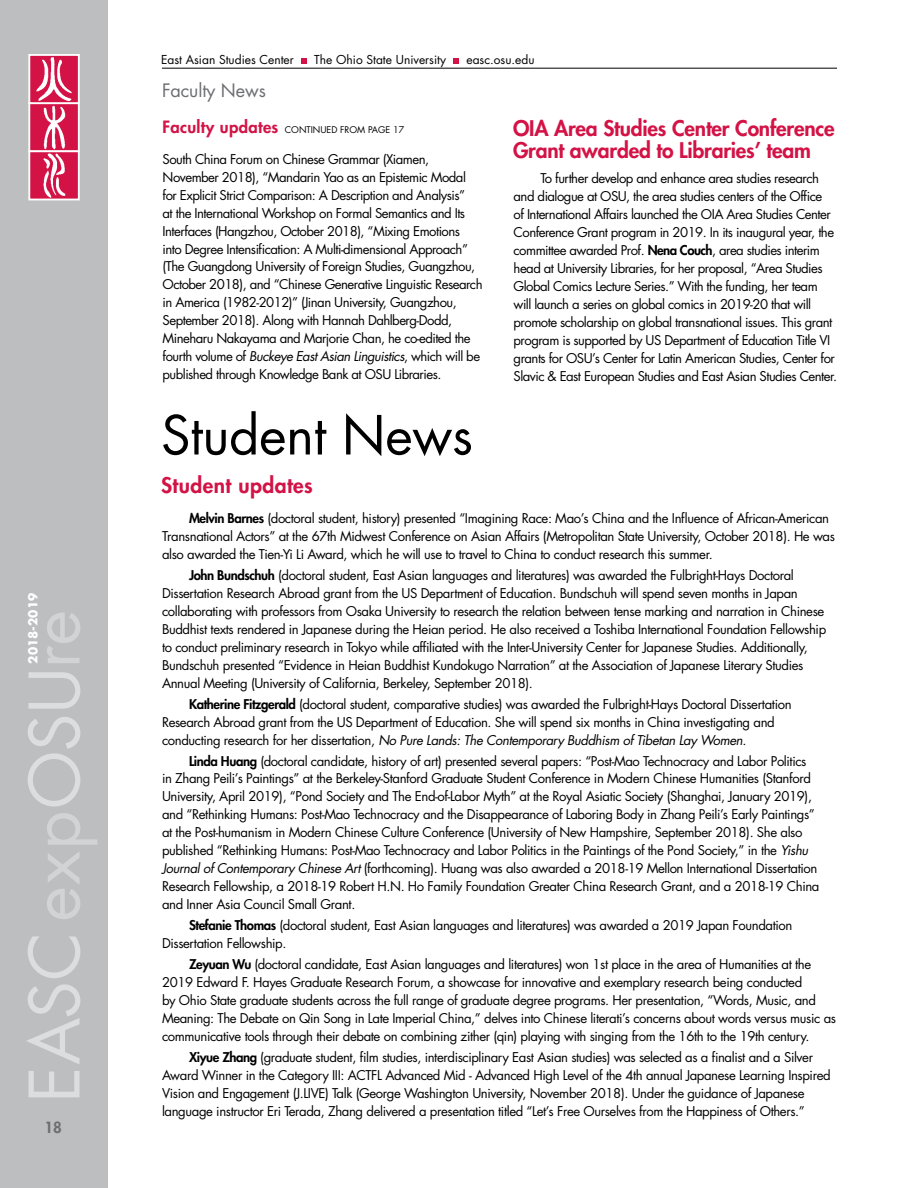
<style>
.page{position:relative;width:918px;height:1188px;background:#fff}
.page>*{position:absolute;margin:0;border:0;box-sizing:border-box;transform-origin:0 0}
.t1{font:67.65px "Futura Std";letter-spacing:.005em;color:#dcddde}
.t2{font:52.5px "Futura Std";letter-spacing:-.005em;color:#000}
.t3{font:800 21px/22.5px "Futura Std";letter-spacing:-.01em;color:#d31245}
.t4{font:800 21px "Futura Std";letter-spacing:.02em;color:#d31245}
.t5{font:18px "Futura Std";letter-spacing:-.005em;color:#6d6e71}
.t6{font:800 15px "Futura Std";color:#6d6e71}
.t7{font:13.2px/18px "Futura Std";letter-spacing:-.03em;color:#000}
.t8{font:12px "Futura Std";color:#000}
.t9{font:700 12px "Futura Std";color:#fff}
.t10{font:9px "Futura Std";color:#000}
.s1{color:#d1d3d4}
.s2{font-weight:800;font-size:16.5px;color:#d31245}
.s3{font-weight:800}
.s4{font-style:italic}
</style>
<div class="page">
<div style="left:0;top:0;width:108px;height:1188px;background:#bcbec0"></div>
<img style="left:32px;top:105px;width:45px;height:44px">
<div style="left:28px;top:102px;width:52px;height:50px;border:2px solid #fff"></div>
<img style="left:31px;top:153px;width:46px;height:44px">
<div style="left:28px;top:150px;width:52px;height:50px;border:2px solid #fff"></div>
<img style="left:31px;top:57px;width:46px;height:44px">
<div style="left:28px;top:54px;width:52px;height:50px;border:2px solid #fff"></div>
<svg style="left:301px;top:58px;width:6px;height:6px"></svg>
<svg style="left:453px;top:58px;width:6px;height:6px"></svg>
<hr style="left:162px;top:68px;width:675px;height:1px;background:#000">
<p class="t9" style="left:25px;top:664px;width:72px;rotate:-90deg">2018-2019</p>
<h1 class="t1" style="left:11px;top:1102px;width:494px;rotate:-90deg">EASC <span class="s1">exp</span>OSU<span class="s1">re</span></h1>
<p class="t6" style="left:44px;top:1118px;width:19px">18</p>
<p class="t8" style="left:161px;top:52px;width:134px">East Asian Studies Center</p>
<p class="t8" style="left:314px;top:52px;width:133px">The Ohio State University</p>
<p class="t8" style="left:467px;top:52px;width:70px">easc.osu.edu</p>
<h3 class="t5" style="left:162px;top:79px;width:105px">Faculty News</h3>
<p class="t10" style="left:162px;top:124px;width:243px"><span class="s2">Faculty updates</span> CONTINUED FROM PAGE 17</p>
<h3 class="t3" style="left:513px;top:117px;width:323px">OIA Area Studies Center Conference<br>Grant awarded to Libraries’ team</h3>
<p class="t7" style="left:514px;top:170px;width:323px;text-indent:27px">To further develop and enhance area studies research and dialogue at OSU, the area studies centers of the Office of International Affairs launched the OIA Area Studies Center Conference Grant program in 2019. In its inaugural year, the committee awarded Prof. <span class="s3">Nena Couch</span>, area studies interim head at University Libraries, for her proposal, “Area Studies Global Comics Lecture Series. ” With the funding, her team will launch a series on global comics in 2019-20 that will promote scholarship on global transnational issues. This grant program is supported by US Department of Education Title VI grants for OSU’s Center for Latin American Studies, Center for Slavic &amp; East European Studies and East Asian Studies Center.</p>
<p class="t7" style="left:163px;top:150px;width:322px">South China Forum on Chinese Grammar (Xiamen, November 2018), “Mandarin Yao as an Epistemic Modal for Explicit Strict Comparison: A Description and Analysis”<br>at the International Workshop on Formal Semantics and Its Interfaces (Hangzhou, October 2018), “Mixing Emotions into Degree Intensification: A Multi-dimensional Approach” (The Guangdong University of Foreign Studies, Guangzhou, October 2018), and “Chinese Generative Linguistic Research in America (1982-2012)” (Jinan University, Guangzhou, September 2018). Along with Hannah Dahlberg-Dodd, Mineharu Nakayama and Marjorie Chan, he co-edited the fourth volume of <span class="s4">Buckeye East Asian Linguistics</span>, which will be published through Knowledge Bank at OSU Libraries.</p>
<h2 class="t2" style="left:161px;top:402px;width:313px">Student News</h2>
<h3 class="t4" style="left:161px;top:472px;width:153px">Student updates</h3>
<p class="t7" style="left:162px;top:510px;width:675px;text-indent:27px"><span class="s3">Melvin Barnes</span> (doctoral student, history) presented “Imagining Race: Mao’s China and the Influence of African-American<br>Transnational Actors” at the 67th Midwest Conference on Asian Affairs (Metropolitan State University, October 2018). He was also awarded the Tien-Yi Li Award, which he will use to travel to China to conduct research this summer.</p>
<p class="t7" style="left:162px;top:566px;width:666px;text-indent:27px"><span class="s3">John Bundschuh</span> (doctoral student, East Asian languages and literatures) was awarded the Fulbright-Hays Doctoral Dissertation Research Abroad grant from the US Department of Education. Bundschuh will spend seven months in Japan collaborating with professors from Osaka University to research the relation between tense marking and narration in Chinese Buddhist texts rendered in Japanese during the Heian period. He also received a Toshiba International Foundation Fellowship to conduct preliminary research in Tokyo while affiliated with the Inter-University Center for Japanese Studies. Additionally, Bundschuh presented “Evidence in Heian Buddhist Kundokugo Narration” at the Association of Japanese Literary Studies Annual Meeting (University of California, Berkeley, September 2018).</p>
<p class="t7" style="left:162px;top:695px;width:631px;text-indent:27px"><span class="s3">Katherine Fitzgerald</span> (doctoral student, comparative studies) was awarded the Fulbright-Hays Doctoral Dissertation<br>Research Abroad grant from the US Department of Education. She will spend six months in China investigating and conducting research for her dissertation, <span class="s4">No Pure Lands: The Contemporary Buddhism of Tibetan Lay Women</span>.</p>
<p class="t7" style="left:162px;top:752px;width:659px;text-indent:27px"><span class="s3">Linda Huang</span> (doctoral candidate, history of art) presented several papers: “Post-Mao Technocracy and Labor Politics in Zhang Peili’s Paintings” at the Berkeley-Stanford Graduate Student Conference in Modern Chinese Humanities (Stanford University, April 2019), “Pond Society and The End-of-Labor Myth” at the Royal Asiatic Society (Shanghai, January 2019), and “Rethinking Humans: Post-Mao Technocracy and the Disappearance of Laboring Body in Zhang Peili’s Early Paintings” at the Post-humanism in Modern Chinese Culture Conference (University of New Hampshire, September 2018). She also published “Rethinking Humans: Post-Mao Technocracy and Labor Politics in the Paintings of the Pond Society,” in the <span class="s4">Yishu Journal of Contemporary Chinese Art</span> (forthcoming). Huang was also awarded a 2018-19 Mellon International Dissertation Research Fellowship, a 2018-19 Robert H. N. Ho Family Foundation Greater China Research Grant, and a 2018-19 China and Inner Asia Council Small Grant.</p>
<p class="t7" style="left:162px;top:916px;width:632px;text-indent:27px"><span class="s3">Stefanie Thomas</span> (doctoral student, East Asian languages and literatures) was awarded a 2019 Japan Foundation<br>Dissertation Fellowship.</p>
<p class="t7" style="left:162px;top:955px;width:676px;text-indent:27px"><span class="s3">Zeyuan Wu</span> (doctoral candidate, East Asian languages and literatures) won 1st place in the area of Humanities at the 2019 Edward F. Hayes Graduate Research Forum, a showcase for innovative and exemplary research being conducted<br>by Ohio State graduate students across the full range of graduate degree programs. Her presentation, “Words, Music, and Meaning: The Debate on Qin Song in Late Imperial China,” delves into Chinese literati’s concerns about words versus music as communicative tools through their debate on combining zither (qin) playing with singing from the 16th to the 19th century.</p>
<p class="t7" style="left:162px;top:1048px;width:670px;text-indent:27px"><span class="s3">Xiyue Zhang</span> (graduate student, film studies, interdisciplinary East Asian studies) was selected as a finalist and a Silver Award Winner in the Category III: ACTFL Advanced Mid - Advanced High Level of the 4th annual Japanese Learning Inspired Vision and Engagement (J. LIVE) Talk (George Washington University, November 2018). Under the guidance of Japanese language instructor Eri Terada, Zhang delivered a presentation titled “Let’s Free Ourselves from the Happiness of Others. ”</p>
</div>
